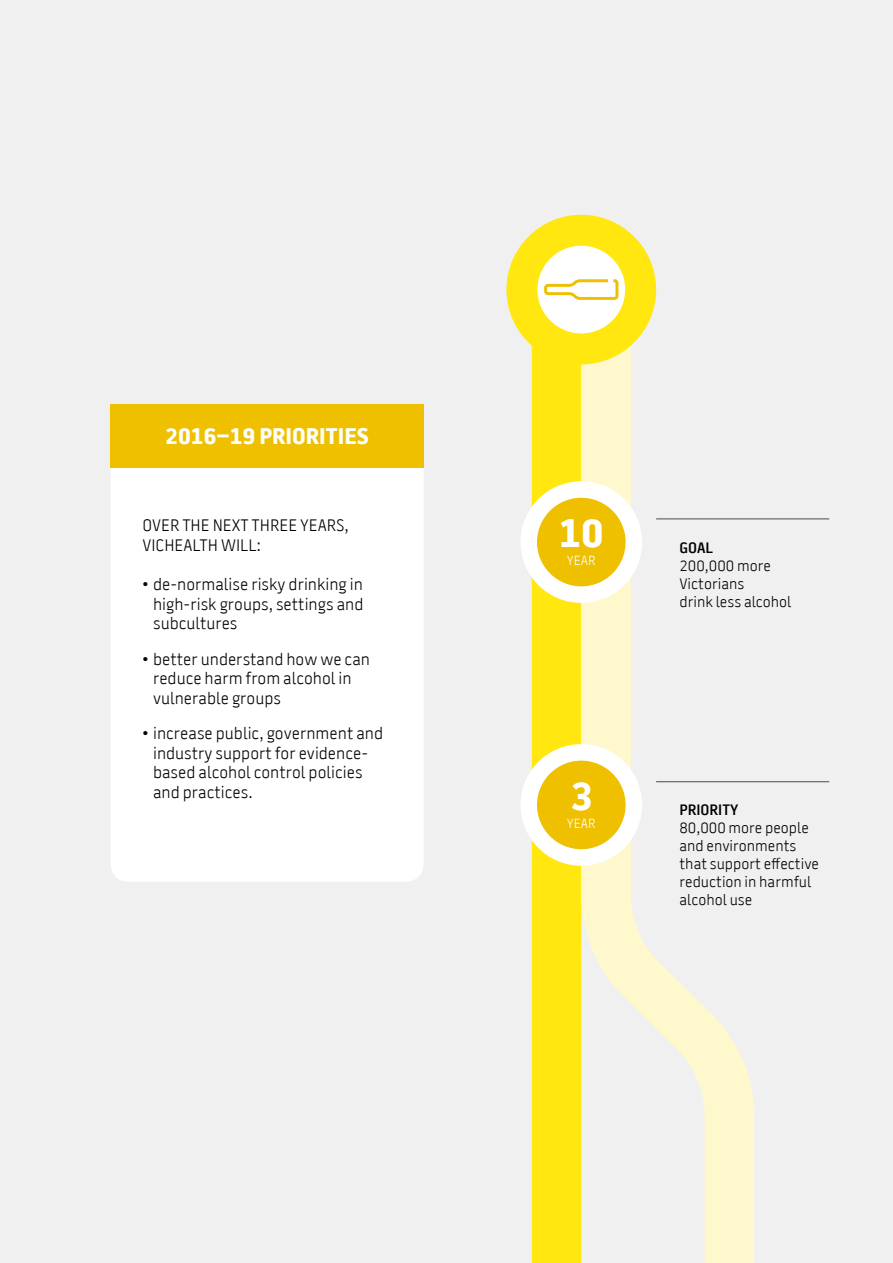
<style>
.page{position:relative;width:893px;height:1263px;background:#f0f0f0}
.page>*{position:absolute;margin:0;border:0;box-sizing:border-box;transform-origin:0 0}
.t1{font:800 39.6px "Battersea 2011";color:#fff}
.t2{font:800 22.5px "Battersea 2011";color:#fff}
.t3{font:300 16.5px/19.5px "Battersea 2011";color:#000}
.t4{font:300 15px/18px "Battersea 2011";color:#000}
.t5{font:600 15px "Battersea 2011";color:#000}
.t6{font:300 13.2px "Battersea 2011";color:#fff}
</style>
<div class="page">
<div style="left:532px;top:282px;width:49px;height:981px;background:#ffe70f"></div>
<svg style="left:557px;top:233px;width:222px;height:1030px"></svg>
<svg style="left:529px;top:752px;width:105px;height:105px;background:#f0ca29"></svg>
<div style="left:520px;top:744px;width:122px;height:122px;border:16px solid #fff;border-radius:50%"></div>
<svg style="left:529px;top:489px;width:105px;height:106px;background:#f0ca29"></svg>
<div style="left:520px;top:481px;width:122px;height:122px;border:16px solid #fff;border-radius:50%"></div>
<svg style="left:522px;top:230px;width:119px;height:119px;fill:#fff"></svg>
<svg style="left:543px;top:278px;width:77px;height:24px"></svg>
<div style="left:506px;top:215px;width:150px;height:149px;border:31px solid #ffe70f;border-radius:50%"></div>
<hr style="left:656px;top:781px;width:173px;height:1px;background:#4a4a4a">
<hr style="left:656px;top:519px;width:173px;height:1px;background:#4a4a4a">
<div style="left:111px;top:435px;width:313px;height:447px;background:#fff;border-radius:18px"></div>
<div style="left:111px;top:404px;width:313px;height:64px;background:#eec000"></div>
<h2 class="t2" style="left:165px;top:421px;width:205px">2016–19 PRIORITIES</h2>
<p class="t3" style="left:142px;top:516px;width:208px">OVER THE NEXT THREE YEARS,<br>VICHEALTH WILL:</p>
<p class="t3" style="left:153px;top:575px;width:212px;text-align:justify;text-indent:-11px">• de-normalise risky drinking in high-risk groups, settings and subcultures</p>
<p class="t3" style="left:153px;top:650px;width:218px;text-indent:-11px">• better understand how we can reduce harm from alcohol in vulnerable groups</p>
<p class="t3" style="left:153px;top:724px;width:232px;text-indent:-11px">• increase public, government and industry support for evidence&shy;based alcohol control policies and practices.</p>
<h1 class="t1" style="left:559px;top:505px;width:46px">10</h1>
<p class="t6" style="left:567px;top:552px;width:30px">YEAR</p>
<h1 class="t1" style="left:570px;top:768px;width:24px">3</h1>
<p class="t6" style="left:567px;top:814px;width:30px">YEAR</p>
<p class="t5" style="left:679px;top:537px;width:35px">GOAL</p>
<p class="t4" style="left:679px;top:557px;width:114px">200,000 more<br>Victorians<br>drink less alcohol</p>
<p class="t5" style="left:679px;top:800px;width:60px">PRIORITY</p>
<p class="t4" style="left:679px;top:819px;width:141px">80,000 more people and environments that support effective reduction in harmful alcohol use</p>
</div>
